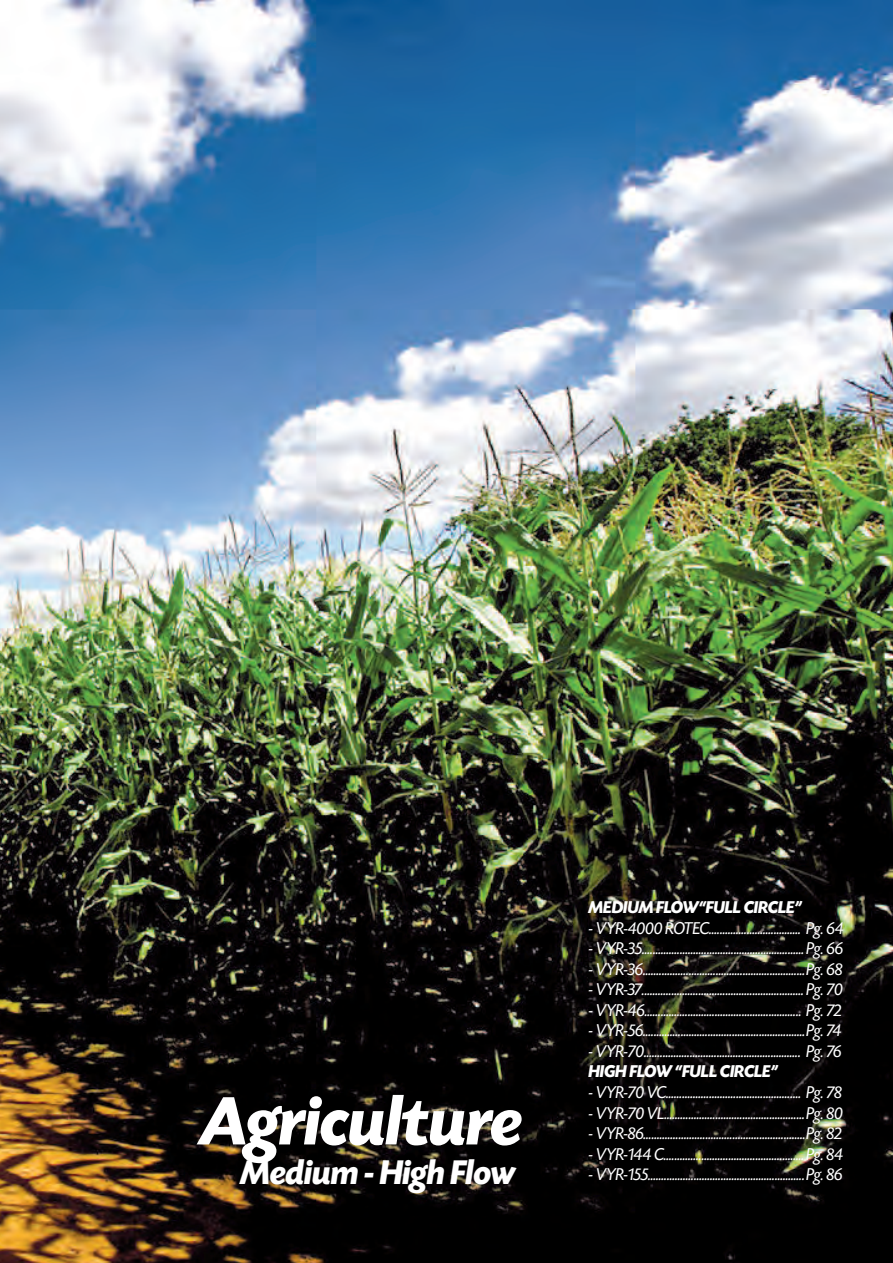
<style>
.page{position:relative;width:893px;height:1263px;background:#fff}
.page>*{position:absolute;margin:0;border:0;box-sizing:border-box;transform-origin:0 0}
.t1{font:italic 700 72px "Today SHOP";color:#fff}
.t2{font:italic 700 36px "Today SHOP";color:#fff}
.t3{font:italic 18px "Today SHOP";color:#fff}
.t4{font:italic 700 18px "Today SHOP";color:#fff}
</style>
<div class="page">
<img style="left:0;top:0;width:893px;height:1263px">
<h1 class="t1" style="left:200px;top:1077px;width:323px">Agriculture</h1>
<h2 class="t2" style="left:240px;top:1150px;width:276px">Medium - High Flow</h2>
<p class="t4" style="left:589px;top:896px;width:214px">MEDIUM FLOW“FULL CIRCLE”</p>
<p class="t3" style="left:589px;top:917px;width:256px">- VYR-4000 ROTEC.................................. Pg. 64</p>
<p class="t3" style="left:589px;top:937px;width:256px">- VYR-35............................................................Pg. 66</p>
<p class="t3" style="left:589px;top:958px;width:255px">- VYR-36............................................................Pg. 68</p>
<p class="t3" style="left:589px;top:978px;width:256px">- VYR-37............................................................ Pg. 70</p>
<p class="t3" style="left:589px;top:999px;width:255px">- VYR-46.......................................................... Pg. 72</p>
<p class="t3" style="left:589px;top:1019px;width:254px">- VYR-56............................................................Pg. 74</p>
<p class="t3" style="left:589px;top:1040px;width:254px">- VYR-70.......................................................... Pg. 76</p>
<p class="t4" style="left:589px;top:1061px;width:191px">HIGH FLOW “FULL CIRCLE”</p>
<p class="t3" style="left:589px;top:1081px;width:255px">- VYR-70 VC.................................................. Pg. 78</p>
<p class="t3" style="left:589px;top:1102px;width:256px">- VYR-70 VL....................................................Pg. 80</p>
<p class="t3" style="left:589px;top:1122px;width:255px">- VYR-86............................................................Pg. 82</p>
<p class="t3" style="left:589px;top:1143px;width:256px">- VYR-144 C....................................................Pg. 84</p>
<p class="t3" style="left:589px;top:1163px;width:255px">- VYR-155..........................................................Pg. 86</p>
</div>
